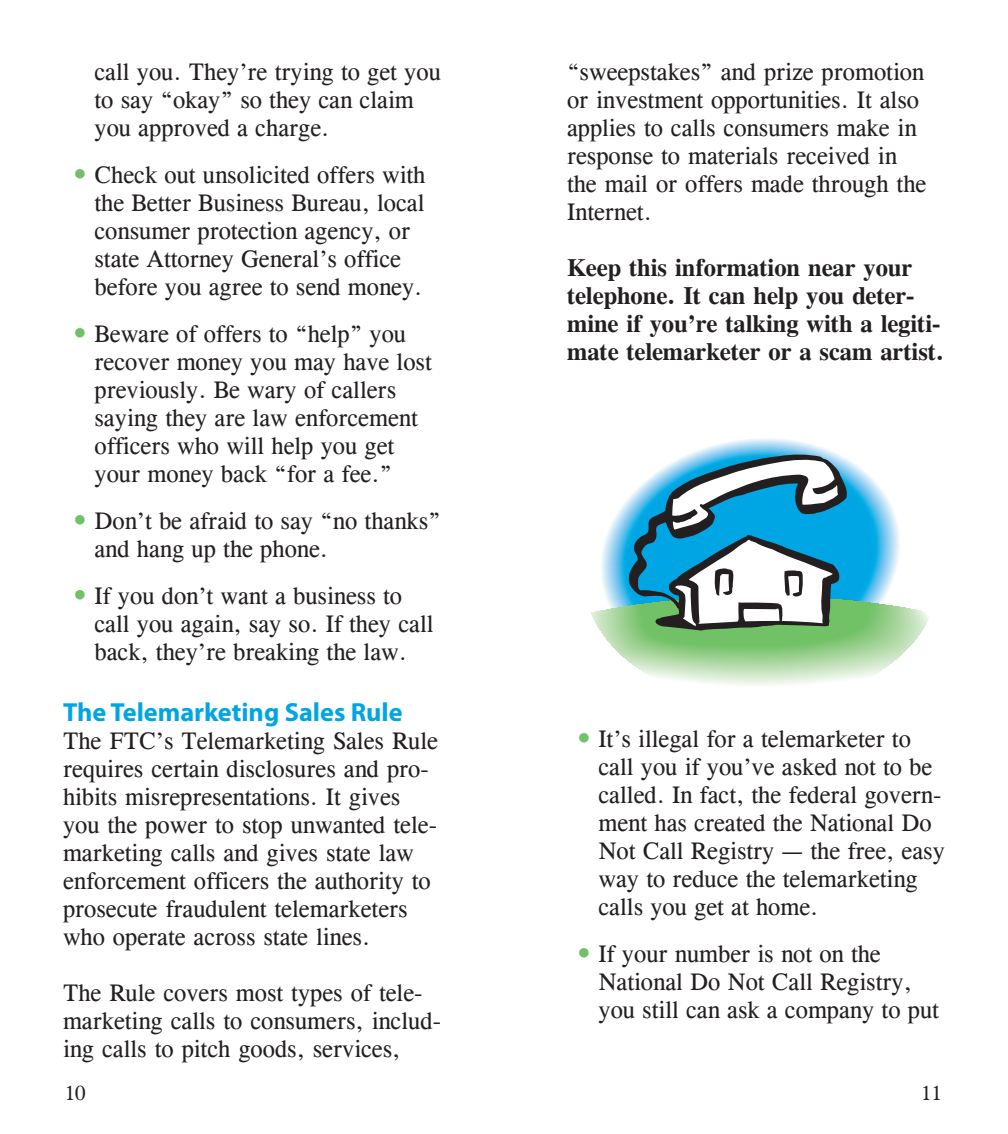
<style>
.page{position:relative;width:1008px;height:1134px;background:#fff}
.page>*{position:absolute;margin:0;border:0;box-sizing:border-box;transform-origin:0 0}
.Heading_1{font:700 26.25px "Myriad Pro";color:#00a5e3}
.Bullets{font:24.5px/28px "CG Times";color:#231f20}
.Body{font:24.5px/28px "CG Times";color:#231f20}
.Body-2{font:700 24.5px/28px "CG Times";color:#231f20}
.t1{font:21px "CG Times";color:#231f20}
.s1{font-size:26.25px;color:#71c167}
</style>
<div class="page">
<svg style="left:591px;top:454px;width:338px;height:231px"></svg>
<p class="Bullets" style="left:94px;top:58px;width:348px">call you. They’re trying to get you to say “okay” so they can claim you approved a charge.</p>
<p class="Bullets" style="left:94px;top:161px;width:332px;text-indent:-21px"><span class="s1">•</span> Check out unsolicited offers with the Better Business Bureau, local consumer protection agency, or state Attorney General’s office before you agree to send money.</p>
<p class="Bullets" style="left:94px;top:320px;width:339px;text-indent:-21px"><span class="s1">•</span> Beware of offers to “help” you recover money you may have lost previously. Be wary of callers saying they are law enforcement officers who will help you get your money back “for a fee.”</p>
<p class="Bullets" style="left:94px;top:507px;width:348px;text-indent:-21px"><span class="s1">•</span> Don’t be afraid to say “no thanks” and hang up the phone.</p>
<p class="Bullets" style="left:94px;top:581px;width:341px;text-indent:-21px"><span class="s1">•</span> If you don’t want a business to call you again, say so. If they call back, they’re breaking the law.</p>
<p class="Heading_1" style="left:63px;top:695px;width:341px">The Telemarketing Sales Rule</p>
<p class="Body" style="left:63px;top:726px;width:377px">The FTC’s Telemarketing Sales Rule requires certain disclosures and pro&shy;hibits misrepresentations. It gives you the power to stop unwanted tele&shy;marketing calls and gives state law enforcement officers the authority to prosecute fraudulent telemarketers who operate across state lines.</p>
<p class="Body" style="left:63px;top:978px;width:379px">The Rule covers most types of tele&shy;marketing calls to consumers, includ&shy;ing calls to pitch goods, services,</p>
<p class="Body" style="left:567px;top:58px;width:361px">“sweepstakes” and prize promotion or investment opportunities. It also applies to calls consumers make in response to materials received in the mail or offers made through the<br>Internet.</p>
<p class="Body-2" style="left:567px;top:254px;width:379px">Keep this information near your telephone. It can help you deter&shy;mine if you’re talking with a legiti&shy;mate telemarketer or a scam artist.</p>
<p class="Bullets" style="left:599px;top:725px;width:348px;text-indent:-21px"><span class="s1">•</span> It’s illegal for a telemarketer to call you if you’ve asked not to be called. In fact, the federal govern&shy;ment has created the National Do<br>Not Call Registry — the free, easy way to reduce the telemarketing calls you get at home.</p>
<p class="Bullets" style="left:599px;top:940px;width:342px;text-indent:-21px"><span class="s1">•</span> If your number is not on the<br>National Do Not Call Registry, you still can ask a company to put</p>
<p class="t1" style="left:65px;top:1080px;width:22px">10</p>
<p class="t1" style="left:921px;top:1080px;width:22px">11</p>
</div>
